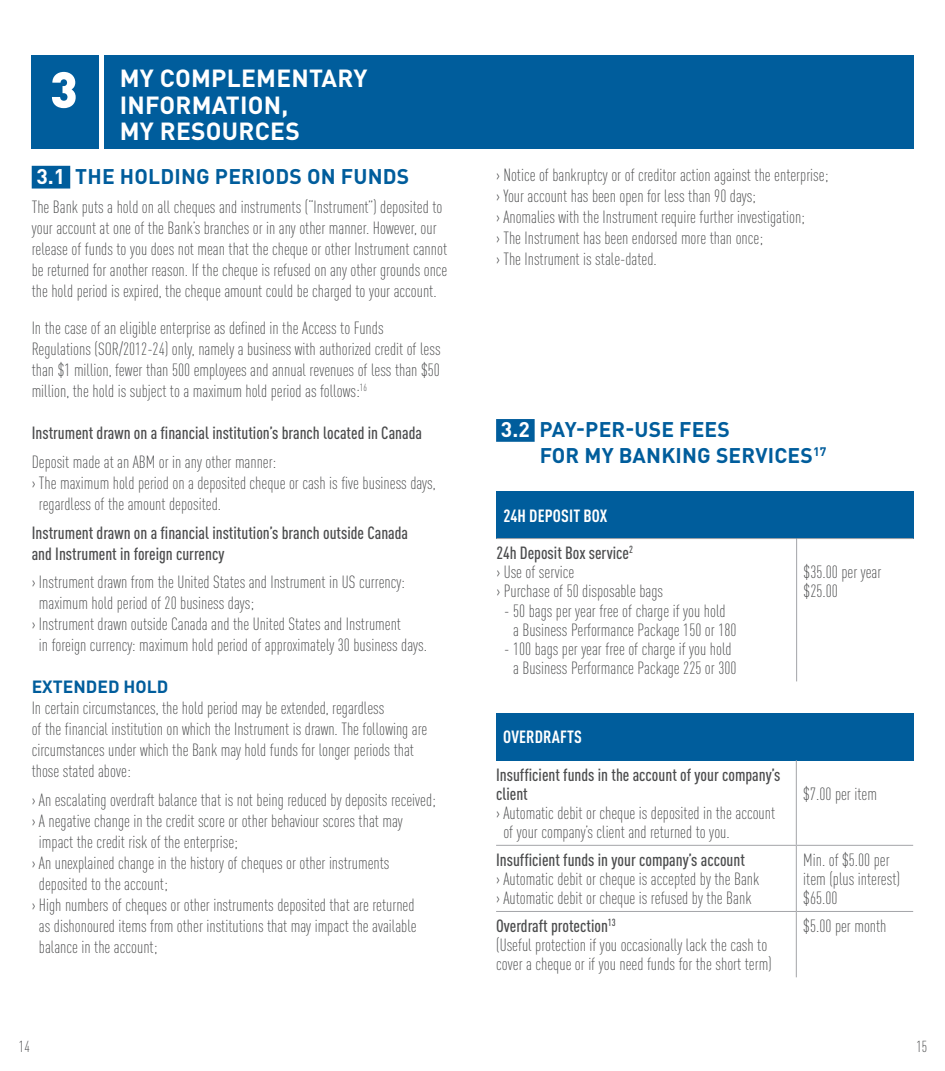
<style>
.page{position:relative;width:945px;height:1071px;background:#fff}
.page>*{position:absolute;margin:0;border:0;box-sizing:border-box;transform-origin:0 0}
.t1{font:900 50.05px "DINOT";color:#fff}
.Titre_Section{font:700 24.5px/26.2px "DINOT";letter-spacing:.01em;color:#fff}
.hil{font:700 21px/25.2px "DINOT";letter-spacing:.01em;color:#005d9c}
.Texte_courant{font:700 21px "DINOT";letter-spacing:.01em;color:#005d9c}
.t2{font:300 condensed 17.5px/21px "DINOT";color:#4b4c4d}
.t3{font:500 condensed 17.5px/21px "DINOT";color:#4b4c4d}
.t4{font:700 condensed 17.5px "DINOT";letter-spacing:.01em;color:#fff}
.t5{font:700 17.5px "DINOT";color:#005d9c}
.t6{font:300 condensed 15.75px "DINOT";color:#4b4c4d}
.s1{color:#fff}
</style>
<div class="page">
<div style="left:104px;top:55px;width:810px;height:94px;background:#005d9c"></div>
<div style="left:32px;top:55px;width:67px;height:94px;background:#005d9c"></div>
<div style="left:32px;top:166px;width:38px;height:23px;background:#005d9c"></div>
<div style="left:496px;top:419px;width:39px;height:23px;background:#005d9c"></div>
<div style="left:496px;top:713px;width:417px;height:47px;background:#005d9c"></div>
<hr style="left:796px;top:760px;width:1px;height:85px;background:#a3a4a8">
<hr style="left:496px;top:845px;width:300px;height:1px;background:#a3a4a8">
<hr style="left:796px;top:846px;width:1px;height:65px;background:#a3a4a8">
<hr style="left:796px;top:845px;width:117px;height:1px;background:#a3a4a8">
<hr style="left:496px;top:911px;width:300px;height:1px;background:#a3a4a8">
<hr style="left:796px;top:912px;width:1px;height:65px;background:#a3a4a8">
<hr style="left:796px;top:911px;width:117px;height:1px;background:#a3a4a8">
<div style="left:496px;top:491px;width:418px;height:48px;background:#005d9c"></div>
<hr style="left:496px;top:538px;width:301px;height:1px;background:#a3a4a8">
<hr style="left:796px;top:539px;width:1px;height:142px;background:#a3a4a8">
<hr style="left:797px;top:538px;width:117px;height:1px;background:#a3a4a8">
<p class="t1" style="left:50px;top:56px;width:29px">3</p>
<p class="Titre_Section" style="left:120px;top:65px;width:249px">MY COMPLEMENTARY<br>INFORMATION,<br>MY RESOURCES</p>
<p class="Texte_courant" style="left:37px;top:163px;width:374px"><span class="s1">3.1</span> THE HOLDING PERIODS ON FUNDS</p>
<p class="t2" style="left:32px;top:196px;width:417px">The Bank puts a hold on all cheques and instruments (“Instrument”) deposited to your account at one of the Bank’s branches or in any other manner. However, our release of funds to you does not mean that the cheque or other Instrument cannot be returned for another reason. If the cheque is refused on any other grounds once the hold period is expired, the cheque amount could be charged to your account.</p>
<p class="t2" style="left:32px;top:317px;width:410px">In the case of an eligible enterprise as defined in the Access to Funds Regulations (SOR/2012-24) only, namely a business with authorized credit of less than $1 million, fewer than 500 employees and annual revenues of less than $50 million, the hold is subject to a maximum hold period as follows:<sup>16</sup></p>
<p class="t3" style="left:32px;top:422px;width:392px">Instrument drawn on a financial institution’s branch located in Canada</p>
<p class="t2" style="left:32px;top:451px;width:246px">Deposit made at an ABM or in any other manner:</p>
<p class="t2" style="left:39px;top:472px;width:398px;text-indent:-7px">› The maximum hold period on a deposited cheque or cash is five business days, regardless of the amount deposited.</p>
<p class="t3" style="left:32px;top:522px;width:378px">Instrument drawn on a financial institution’s branch outside Canada and Instrument in foreign currency</p>
<p class="t2" style="left:39px;top:572px;width:367px;text-indent:-7px">› Instrument drawn from the United States and Instrument in US currency: maximum hold period of 20 business days;</p>
<p class="t2" style="left:39px;top:614px;width:389px;text-indent:-7px">› Instrument drawn outside Canada and the United States and Instrument<br>in foreign currency: maximum hold period of approximately 30 business days.</p>
<p class="t5" style="left:32px;top:676px;width:138px">EXTENDED HOLD</p>
<p class="t2" style="left:32px;top:698px;width:397px">In certain circumstances, the hold period may be extended, regardless<br>of the financial institution on which the Instrument is drawn. The following are circumstances under which the Bank may hold funds for longer periods that those stated above:</p>
<p class="t2" style="left:32px;top:790px;width:406px">› An escalating overdraft balance that is not being reduced by deposits received;</p>
<p class="t2" style="left:39px;top:811px;width:365px;text-indent:-7px">› A negative change in the credit score or other behaviour scores that may impact the credit risk of the enterprise;</p>
<p class="t2" style="left:39px;top:853px;width:352px;text-indent:-7px">› An unexplained change in the history of cheques or other instruments deposited to the account;</p>
<p class="t2" style="left:39px;top:895px;width:379px;text-indent:-7px">› High numbers of cheques or other instruments deposited that are returned as dishonoured items from other institutions that may impact the available balance in the account;</p>
<p class="t2" style="left:496px;top:165px;width:334px">› Notice of bankruptcy or of creditor action against the enterprise;</p>
<p class="t2" style="left:496px;top:186px;width:261px">› Your account has been open for less than 90 days;</p>
<p class="t2" style="left:496px;top:207px;width:310px">› Anomalies with the Instrument require further investigation;</p>
<p class="t2" style="left:496px;top:228px;width:268px">› The Instrument has been endorsed more than once;</p>
<p class="t2" style="left:496px;top:249px;width:162px">› The Instrument is stale-dated.</p>
<p class="hil" style="left:540px;top:417px;width:288px;text-indent:-39px"><span class="s1">3.2</span> PAY-PER-USE FEES<br>FOR MY BANKING SERVICES<sup>17</sup></p>
<p class="t4" style="left:503px;top:505px;width:106px">24H DEPOSIT BOX</p>
<p class="t3" style="left:496px;top:542px;width:138px">24h Deposit Box service<sup>2</sup></p>
<p class="t2" style="left:496px;top:562px;width:79px">› Use of service</p>
<p class="t2" style="left:496px;top:581px;width:168px">› Purchase of 50 disposable bags</p>
<p class="t2" style="left:513px;top:601px;width:225px;line-height:19.2px;text-indent:-9px">- 50 bags per year free of charge if you hold<br>a Business Performance Package 150 or 180</p>
<p class="t2" style="left:504px;top:640px;width:234px;line-height:19.2px;text-align:center">- 100 bags per year free of charge if you hold a Business Performance Package 225 or 300</p>
<p class="t4" style="left:503px;top:726px;width:80px">OVERDRAFTS</p>
<p class="t3" style="left:496px;top:765px;width:286px;line-height:19.2px">Insufficient funds in the account of your company’s client</p>
<p class="t2" style="left:503px;top:803px;width:273px;line-height:19.2px;text-indent:-7px">› Automatic debit or cheque is deposited in the account of your company’s client and returned to you.</p>
<p class="t3" style="left:496px;top:849px;width:250px">Insufficient funds in your company’s account</p>
<p class="t2" style="left:496px;top:868px;width:265px">› Automatic debit or cheque is accepted by the Bank</p>
<p class="t2" style="left:496px;top:888px;width:257px">› Automatic debit or cheque is refused by the Bank</p>
<p class="t3" style="left:496px;top:915px;width:121px">Overdraft protection<sup>13</sup></p>
<p class="t2" style="left:496px;top:935px;width:277px;line-height:19.2px">(Useful protection if you occasionally lack the cash to cover a cheque or if you need funds for the short term)</p>
<p class="t2" style="left:804px;top:562px;width:79px">$35.00 per year</p>
<p class="t2" style="left:804px;top:581px;width:36px">$25.00</p>
<p class="t2" style="left:803px;top:783px;width:75px">$7.00 per item</p>
<p class="t2" style="left:803px;top:850px;width:98px;line-height:19.2px">Min. of $5.00 per item (plus interest)</p>
<p class="t2" style="left:803px;top:888px;width:36px">$65.00</p>
<p class="t2" style="left:803px;top:915px;width:85px">$5.00 per month</p>
<p class="t6" style="left:19px;top:1037px;width:12px">14</p>
<p class="t6" style="left:916px;top:1037px;width:12px">15</p>
</div>
